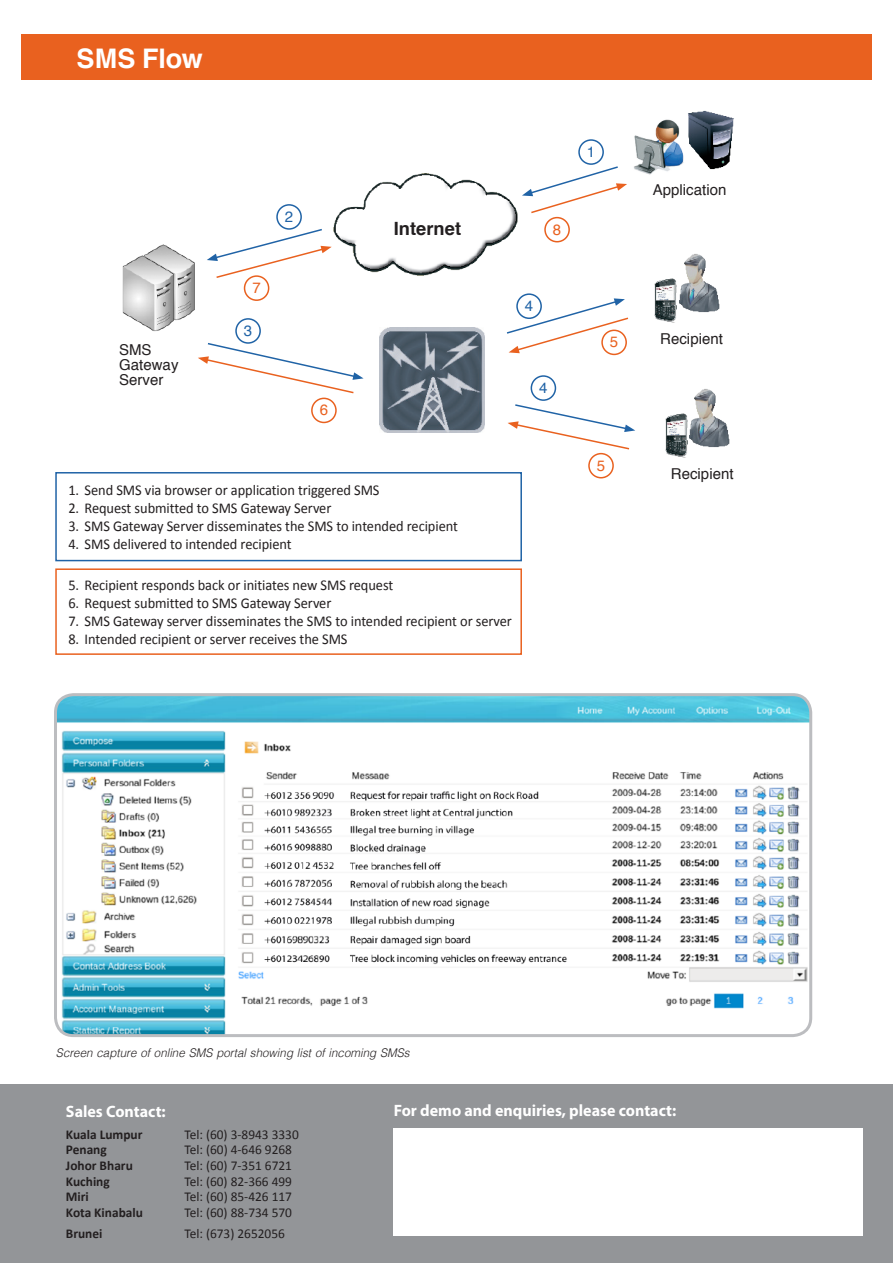
<style>
.page{position:relative;width:893px;height:1263px;background:#fff}
.page>*{position:absolute;margin:0;border:0;box-sizing:border-box;transform-origin:0 0}
.Heading{font:700 27px "Helvetica";letter-spacing:-.005em;color:#fff}
.Body{font:700 18.3px "Helvetica";letter-spacing:.005em;color:#231f20}
.Body_3{font:700 16.5px "Myriad Pro";color:#fff}
.body_Indent{font:15px "Calibri";letter-spacing:-.005em;color:#231f20;scale:.96 1}
.Body-2{font:15px/15px "Helvetica";letter-spacing:.005em;color:#231f20}
.MainBody{font:15px "Helvetica";color:#2063a6}
.MainBody-2{font:15px "Helvetica";color:#e9611f}
.Address{font:13.5px "Calibri";color:#231f20}
.Address-2{font:700 13.5px "Calibri";color:#231f20}
.Body-3{font:italic 300 12px "Helvetica";letter-spacing:.005em;color:#231f20;scale:.96 1}
</style>
<div class="page">
<div style="left:21px;top:34px;width:851px;height:46px;background:#e9611f"></div>
<div style="left:0;top:1084px;width:893px;height:179px;background:#939598"></div>
<div style="left:394px;top:1128px;width:469px;height:108px;background:#fff"></div>
<img style="left:58px;top:697px;width:753px;height:338px">
<div style="left:54px;top:693px;width:758px;height:344px;border:3px solid #bcbdc0;border-radius:18px"></div>
<img style="left:189px;top:259px;width:6px;height:56px">
<img style="left:122px;top:244px;width:67px;height:88px">
<img style="left:634px;top:119px;width:47px;height:56px">
<img style="left:333px;top:173px;width:185px;height:103px">
<img style="left:681px;top:111px;width:53px;height:58px">
<img style="left:380px;top:327px;width:105px;height:105px">
<svg style="left:207px;top:228px;width:125px;height:51px"></svg>
<svg style="left:522px;top:166px;width:105px;height:48px"></svg>
<svg style="left:198px;top:342px;width:166px;height:52px"></svg>
<svg style="left:506px;top:298px;width:123px;height:55px"></svg>
<img style="left:682px;top:254px;width:38px;height:58px">
<img style="left:654px;top:278px;width:28px;height:45px">
<div style="left:578px;top:139px;width:26px;height:26px;border:2px solid #2063a6;border-radius:50%"></div>
<div style="left:544px;top:217px;width:26px;height:25px;border:2px solid #e9611f;border-radius:50%"></div>
<div style="left:276px;top:204px;width:26px;height:26px;border:2px solid #2063a6;border-radius:50%"></div>
<div style="left:244px;top:275px;width:25px;height:26px;border:2px solid #e9611f;border-radius:50%"></div>
<div style="left:311px;top:398px;width:26px;height:25px;border:2px solid #e9611f;border-radius:50%"></div>
<div style="left:235px;top:318px;width:26px;height:26px;border:2px solid #2063a6;border-radius:50%"></div>
<div style="left:516px;top:293px;width:26px;height:26px;border:2px solid #2063a6;border-radius:50%"></div>
<div style="left:601px;top:330px;width:26px;height:25px;border:2px solid #e9611f;border-radius:50%"></div>
<svg style="left:508px;top:404px;width:127px;height:46px"></svg>
<div style="left:531px;top:375px;width:25px;height:26px;border:2px solid #2063a6;border-radius:50%"></div>
<div style="left:588px;top:453px;width:26px;height:25px;border:2px solid #e9611f;border-radius:50%"></div>
<div style="left:55px;top:472px;width:467px;height:89px;border:2px solid #2063a6"></div>
<div style="left:55px;top:568px;width:467px;height:87px;border:2px solid #e9611f"></div>
<img style="left:692px;top:389px;width:38px;height:58px">
<img style="left:665px;top:413px;width:27px;height:45px">
<p class="Heading" style="left:77px;top:37px;width:128px">SMS Flow</p>
<p class="Body-2" style="left:119px;top:342px;width:61px">SMS<br>Gateway<br>Server</p>
<p class="MainBody-2" style="left:252px;top:276px;width:10px">7</p>
<p class="MainBody" style="left:244px;top:319px;width:10px">3</p>
<p class="MainBody" style="left:285px;top:205px;width:10px">2</p>
<p class="MainBody-2" style="left:320px;top:398px;width:10px">6</p>
<p class="Body" style="left:394px;top:214px;width:69px">Internet</p>
<p class="MainBody-2" style="left:553px;top:218px;width:10px">8</p>
<p class="MainBody" style="left:525px;top:294px;width:10px">4</p>
<p class="MainBody" style="left:539px;top:376px;width:10px">4</p>
<p class="body_Indent" style="left:68px;top:481px;width:326px">1. Send SMS via browser or application triggered SMS</p>
<p class="body_Indent" style="left:68px;top:499px;width:276px">2. Request submitted to SMS Gateway Server</p>
<p class="body_Indent" style="left:68px;top:517px;width:407px">3. SMS Gateway Server disseminates the SMS to intended recipient</p>
<p class="body_Indent" style="left:68px;top:535px;width:234px">4. SMS delivered to intended recipient</p>
<p class="body_Indent" style="left:68px;top:575px;width:340px">5. Recipient responds back or initiates new SMS request</p>
<p class="body_Indent" style="left:68px;top:593px;width:276px">6. Request submitted to SMS Gateway Server</p>
<p class="body_Indent" style="left:68px;top:611px;width:464px">7. SMS Gateway server disseminates the SMS to intended recipient or server</p>
<p class="body_Indent" style="left:68px;top:629px;width:292px">8. Intended recipient or server receives the SMS</p>
<p class="MainBody" style="left:587px;top:140px;width:10px">1</p>
<p class="MainBody-2" style="left:610px;top:330px;width:10px">5</p>
<p class="MainBody-2" style="left:597px;top:454px;width:10px">5</p>
<p class="Body-2" style="left:653px;top:183px;width:75px">Application</p>
<p class="Body-2" style="left:660px;top:332px;width:64px">Recipient</p>
<p class="Body-2" style="left:671px;top:467px;width:64px">Recipient</p>
<p class="Body-3" style="left:56px;top:1043px;width:370px">Screen capture of online SMS portal showing list of incoming SMSs</p>
<p class="Body_3" style="left:66px;top:1100px;width:101px">Sales Contact:</p>
<p class="Address-2" style="left:66px;top:1126px;width:78px">Kuala Lumpur</p>
<p class="Address" style="left:184px;top:1126px;width:116px">Tel: (60) 3-8943 3330</p>
<p class="Address-2" style="left:66px;top:1141px;width:42px">Penang</p>
<p class="Address" style="left:184px;top:1141px;width:109px">Tel: (60) 4-646 9268</p>
<p class="Address-2" style="left:66px;top:1157px;width:68px">Johor Bharu</p>
<p class="Address" style="left:184px;top:1157px;width:109px">Tel: (60) 7-351 6721</p>
<p class="Address-2" style="left:66px;top:1172px;width:45px">Kuching</p>
<p class="Address" style="left:184px;top:1173px;width:109px">Tel: (60) 82-366 499</p>
<p class="Address-2" style="left:66px;top:1188px;width:25px">Miri</p>
<p class="Address" style="left:184px;top:1188px;width:109px">Tel: (60) 85-426 117</p>
<p class="Address-2" style="left:66px;top:1204px;width:79px">Kota Kinabalu</p>
<p class="Address" style="left:184px;top:1204px;width:109px">Tel: (60) 88-734 570</p>
<p class="Address-2" style="left:66px;top:1224px;width:38px">Brunei</p>
<p class="Address" style="left:184px;top:1225px;width:102px">Tel: (673) 2652056</p>
<p class="Body_3" style="left:394px;top:1100px;width:284px">For demo and enquiries, please contact:</p>
</div>
